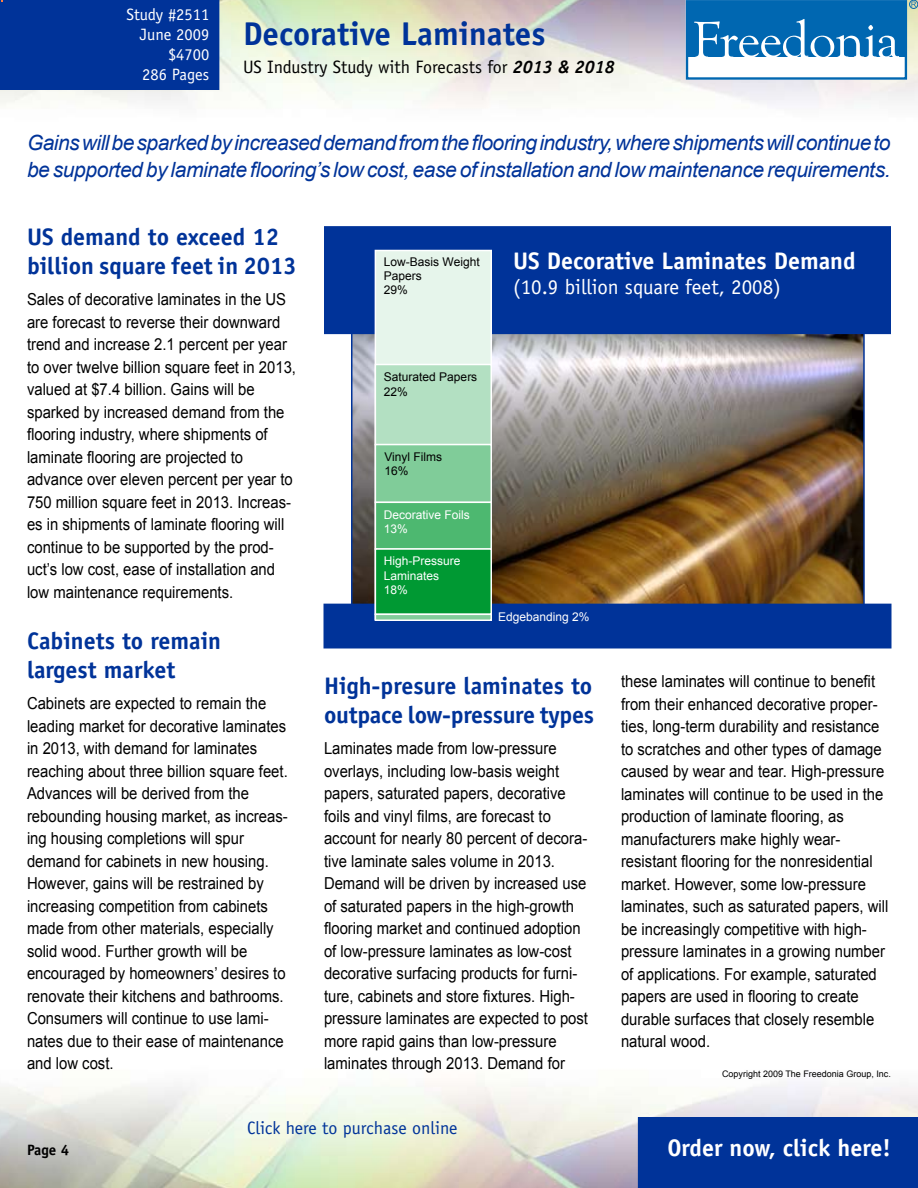
<style>
.page{position:relative;width:918px;height:1188px;background:#fff}
.page>*{position:absolute;margin:0;border:0;box-sizing:border-box;transform-origin:0 0}
.t1{font:700 33px "Officina Sans";color:#039}
.t2{font:700 24px/28.8px "Officina Sans";color:#039}
.t3{font:700 24px "Officina Sans";color:#fff}
.t4{font:italic 21px/27px "Arial";letter-spacing:-.025em;color:#039}
.t5{font:21px "Officina Sans";color:#fff}
.t6{font:18px "Officina Sans";color:#000}
.t7{font:18px "Officina Sans";color:#039}
.t8{font:16.5px/22.5px "Arial";color:#000;scale:.9 1}
.t9{font:16.5px/19.8px "Officina Sans";color:#fff;text-align:right}
.t10{font:700 15px "Officina Sans";color:#000}
.t11{font:12px/14.2px "Arial";color:#fff}
.t12{font:12px/14.2px "Arial";color:#000}
.t13{font:9px "Arial";color:#000}
.s1{font-weight:700;font-style:italic}
</style>
<div class="page">
<div style="left:638px;top:1117px;width:280px;height:71px;background:#039"></div>
<div style="left:686px;top:0;width:221px;height:80px;border:2px solid #0067b1"></div>
<div style="left:687px;top:1px;width:218px;height:56px;background:#0067b1"></div>
<svg style="left:694px;top:19px;width:205px;height:38px"></svg>
<div style="left:909px;top:0;width:9px;height:9px;border:1px solid #0067b1;border-radius:50%"></div>
<svg style="left:911px;top:2px;width:5px;height:5px"></svg>
<img style="left:354px;top:334px;width:508px;height:270px">
<div style="left:325px;top:227px;width:565px;height:106px;background:#039"></div>
<div style="left:324px;top:226px;width:567px;height:108px;border:2px solid #039"></div>
<div style="left:0;top:0;width:219px;height:90px;background:#039"></div>
<div style="left:324px;top:604px;width:567px;height:44px;background:#039"></div>
<div style="left:375px;top:250px;width:116px;height:369px;background:#e6f5eb"></div>
<div style="left:375px;top:250px;width:117px;height:370px;border:2px solid #fff"></div>
<div style="left:375px;top:364px;width:116px;height:81px;background:#b3e0c2"></div>
<div style="left:375px;top:364px;width:117px;height:81px;border:2px solid #fff"></div>
<div style="left:375px;top:445px;width:116px;height:57px;background:#80cc99"></div>
<div style="left:375px;top:444px;width:117px;height:59px;border:2px solid #fff"></div>
<div style="left:375px;top:502px;width:116px;height:47px;background:#4db870"></div>
<div style="left:375px;top:502px;width:117px;height:48px;border:2px solid #fff"></div>
<div style="left:375px;top:549px;width:116px;height:65px;background:#093"></div>
<div style="left:375px;top:548px;width:117px;height:67px;border:2px solid #fff"></div>
<div style="left:375px;top:614px;width:116px;height:6px;background:#80cc99"></div>
<div style="left:375px;top:614px;width:117px;height:7px;border:2px solid #fff"></div>
<p class="t9" style="left:126px;top:5px;width:84px">Study #2511<br>June 2009 $4700<br>286 Pages</p>
<h1 class="t1" style="left:243px;top:13px;width:304px">Decorative Laminates</h1>
<p class="t6" style="left:243px;top:57px;width:373px">US Industry Study with Forecasts for <span class="s1">2013 &amp; 2018</span></p>
<p class="t4" style="left:27px;top:130px;width:865px">Gains will be sparked by increased demand from the flooring industry, where shipments will continue to be supported by laminate flooring’s low cost, ease of installation and low maintenance requirements.</p>
<h2 class="t2" style="left:27px;top:222px;width:271px">US demand to exceed 12 billion square feet in 2013</h2>
<p class="t8" style="left:27px;top:288px;width:300px">Sales of decorative laminates in the US are forecast to reverse their downward trend and increase 2.1 percent per year to over twelve billion square feet in 2013, valued at $7.4 billion. Gains will be sparked by increased demand from the flooring industry, where shipments of laminate flooring are projected to advance over eleven percent per year to 750 million square feet in 2013. Increas&shy;es in shipments of laminate flooring will continue to be supported by the prod&shy;uct’s low cost, ease of installation and low maintenance requirements.</p>
<h2 class="t2" style="left:27px;top:626px;width:196px">Cabinets to remain largest market</h2>
<p class="t8" style="left:27px;top:693px;width:291px">Cabinets are expected to remain the leading market for decorative laminates in 2013, with demand for laminates reaching about three billion square feet.<br>Advances will be derived from the rebounding housing market, as increas&shy;ing housing completions will spur demand for cabinets in new housing.<br>However, gains will be restrained by increasing competition from cabinets made from other materials, especially solid wood. Further growth will be encouraged by homeowners’ desires to renovate their kitchens and bathrooms.<br>Consumers will continue to use lami&shy;nates due to their ease of maintenance and low cost.</p>
<p class="t12" style="left:384px;top:254px;width:97px">Low-Basis Weight<br>Papers<br>29%</p>
<h2 class="t3" style="left:513px;top:245px;width:344px">US Decorative Laminates Demand</h2>
<p class="t5" style="left:513px;top:274px;width:269px">(10.9 billion square feet, 2008)</p>
<p class="t12" style="left:384px;top:370px;width:95px">Saturated Papers<br>22%</p>
<p class="t12" style="left:384px;top:449px;width:59px">Vinyl Films<br>16%</p>
<p class="t11" style="left:384px;top:507px;width:88px">Decorative Foils<br>13%</p>
<p class="t11" style="left:384px;top:554px;width:78px">High-Pressure<br>Laminates<br>18%</p>
<p class="t11" style="left:498px;top:610px;width:93px">Edgebanding 2%</p>
<h2 class="t2" style="left:324px;top:671px;width:272px">High-presure laminates to outpace low-pressure types</h2>
<p class="t8" style="left:324px;top:737px;width:295px">Laminates made from low-pressure overlays, including low-basis weight papers, saturated papers, decorative foils and vinyl films, are forecast to account for nearly 80 percent of decora&shy;tive laminate sales volume in 2013.<br>Demand will be driven by increased use of saturated papers in the high-growth flooring market and continued adoption of low-pressure laminates as low-cost decorative surfacing products for furni&shy;ture, cabinets and store fixtures. High&shy;pressure laminates are expected to post more rapid gains than low-pressure laminates through 2013. Demand for</p>
<p class="t8" style="left:621px;top:670px;width:299px">these laminates will continue to benefit from their enhanced decorative proper&shy;ties, long-term durability and resistance to scratches and other types of damage caused by wear and tear. High-pressure laminates will continue to be used in the production of laminate flooring, as manufacturers make highly wear&shy;resistant flooring for the nonresidential market. However, some low-pressure laminates, such as saturated papers, will be increasingly competitive with high&shy;pressure laminates in a growing number of applications. For example, saturated papers are used in flooring to create durable surfaces that closely resemble natural wood.</p>
<p class="t13" style="left:722px;top:1067px;width:170px">Copyright 2009 The Freedonia Group, Inc.</p>
<p class="t7" style="left:247px;top:1117px;width:212px">Click here to purchase online</p>
<p class="t10" style="left:27px;top:1140px;width:31px">Page</p>
<h2 class="t3" style="left:667px;top:1133px;width:225px">Order now, click here!</h2>
</div>
